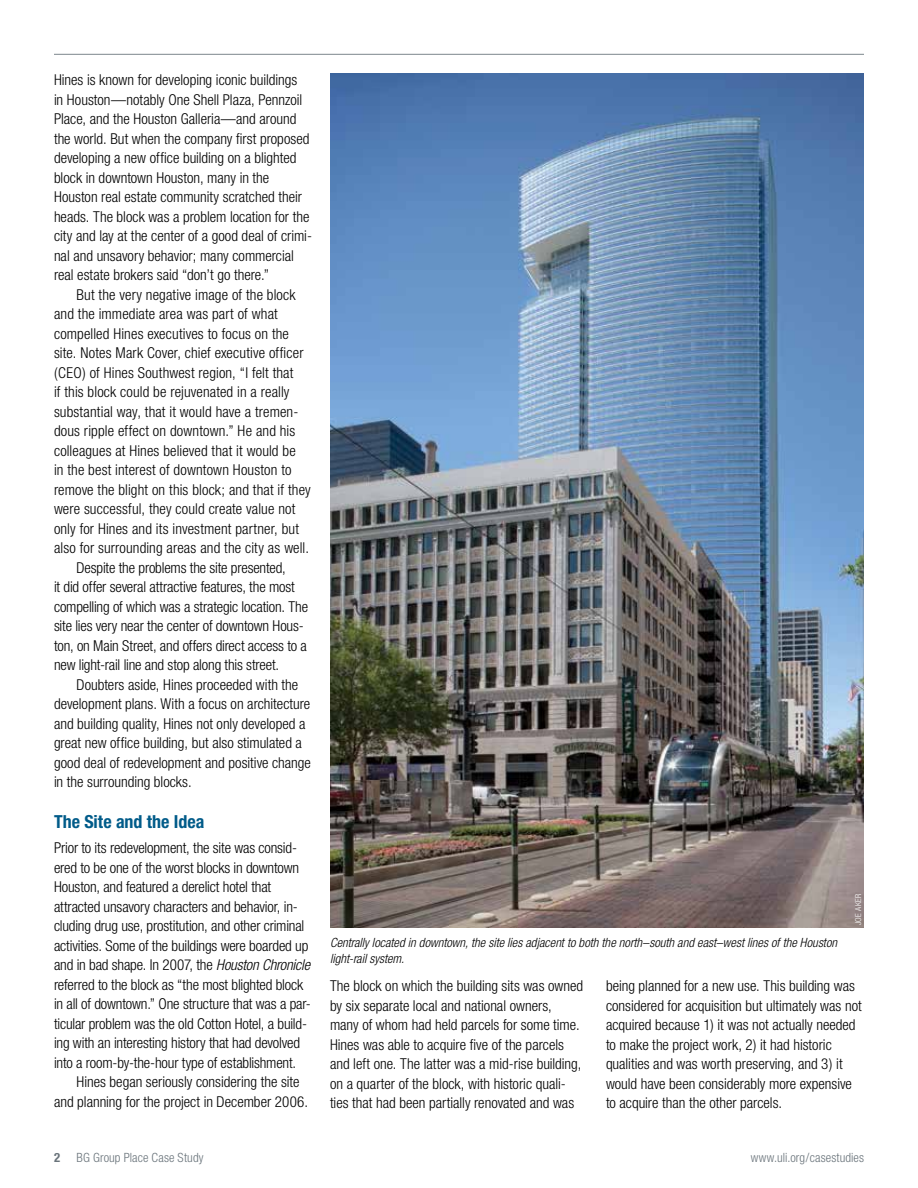
<style>
.page{position:relative;width:918px;height:1188px;background:#fff}
.page>*{position:absolute;margin:0;border:0;box-sizing:border-box;transform-origin:0 0}
.t1{font:700 condensed 18px "Helvetica Neue";color:#005b89}
.t2{font:300 condensed 15px/19.5px "Helvetica Neue";color:#000}
.t3{font:italic 300 condensed 12.75px/15.8px "Helvetica Neue";letter-spacing:.005em;color:#000}
.t4{font:300 condensed 12.75px "Helvetica Neue";letter-spacing:.01em;color:#6a747b}
.t5{font:700 condensed 12.75px "Helvetica Neue";color:#6a747b}
.t6{font:300 condensed 8.25px "Helvetica Neue";letter-spacing:.045em;color:#fff}
.s1{font-style:italic}
</style>
<div class="page">
<hr style="left:54px;top:54px;width:810px;height:1px;background:#949ca1">
<img style="left:330px;top:74px;width:534px;height:854px">
<p class="t2" style="left:54px;top:70px;width:260px">Hines is known for developing iconic buildings<br>in Houston—notably One Shell Plaza, Pennzoil Place, and the Houston Galleria—and around the world. But when the company first proposed developing a new office building on a blighted block in downtown Houston, many in the Houston real estate community scratched their heads. The block was a problem location for the city and lay at the center of a good deal of crimi&shy;nal and unsavory behavior; many commercial real estate brokers said “don’t go there.”</p>
<p class="t2" style="left:76px;top:285px;width:221px">But the very negative image of the block</p>
<p class="t2" style="left:54px;top:304px;width:225px">and the immediate area was part of what</p>
<p class="t2" style="left:54px;top:324px;width:237px">compelled Hines executives to focus on the</p>
<p class="t2" style="left:54px;top:343px;width:251px">site. Notes Mark Cover, chief executive officer</p>
<p class="t2" style="left:54px;top:363px;width:241px">(CEO) of Hines Southwest region, “I felt that</p>
<p class="t2" style="left:54px;top:382px;width:237px">if this block could be rejuvenated in a really</p>
<p class="t2" style="left:54px;top:402px;width:246px">substantial way, that it would have a tremen-</p>
<p class="t2" style="left:54px;top:421px;width:243px">dous ripple effect on downtown.” He and his</p>
<p class="t2" style="left:54px;top:441px;width:243px">colleagues at Hines believed that it would be</p>
<p class="t2" style="left:54px;top:460px;width:239px">in the best interest of downtown Houston to</p>
<p class="t2" style="left:54px;top:480px;width:258px">remove the blight on this block; and that if they</p>
<p class="t2" style="left:54px;top:499px;width:243px">were successful, they could create value not</p>
<p class="t2" style="left:54px;top:519px;width:247px">only for Hines and its investment partner, but</p>
<p class="t2" style="left:54px;top:538px;width:256px">also for surrounding areas and the city as well.</p>
<p class="t2" style="left:76px;top:558px;width:211px">Despite the problems the site presented,</p>
<p class="t2" style="left:54px;top:577px;width:242px">it did offer several attractive features, the most</p>
<p class="t2" style="left:54px;top:597px;width:256px">compelling of which was a strategic location. The</p>
<p class="t2" style="left:54px;top:616px;width:251px">site lies very near the center of downtown Hous-</p>
<p class="t2" style="left:54px;top:636px;width:254px">ton, on Main Street, and offers direct access to a</p>
<p class="t2" style="left:54px;top:655px;width:227px">new light-rail line and stop along this street.</p>
<p class="t2" style="left:76px;top:675px;width:223px">Doubters aside, Hines proceeded with the</p>
<p class="t2" style="left:54px;top:694px;width:258px">development plans. With a focus on architecture</p>
<p class="t2" style="left:54px;top:714px;width:253px">and building quality, Hines not only developed a</p>
<p class="t2" style="left:54px;top:733px;width:250px">great new office building, but also stimulated a</p>
<p class="t2" style="left:54px;top:753px;width:258px">good deal of redevelopment and positive change</p>
<p class="t2" style="left:54px;top:772px;width:139px">in the surrounding blocks.</p>
<p class="t1" style="left:54px;top:811px;width:152px">The Site and the Idea</p>
<p class="t2" style="left:54px;top:838px;width:245px">Prior to its redevelopment, the site was consid-</p>
<p class="t2" style="left:54px;top:858px;width:247px">ered to be one of the worst blocks in downtown</p>
<p class="t2" style="left:54px;top:877px;width:219px">Houston, and featured a derelict hotel that</p>
<p class="t2" style="left:54px;top:897px;width:245px">attracted unsavory characters and behavior, in-</p>
<p class="t2" style="left:54px;top:916px;width:252px">cluding drug use, prostitution, and other criminal</p>
<p class="t2" style="left:54px;top:936px;width:256px">activities. Some of the buildings were boarded up</p>
<p class="t2" style="left:54px;top:955px;width:258px">and in bad shape. In 2007, the <span class="s1">Houston Chronicle</span></p>
<p class="t2" style="left:54px;top:975px;width:251px">referred to the block as “the most blighted block</p>
<p class="t2" style="left:54px;top:994px;width:258px">in all of downtown.” One structure that was a par-</p>
<p class="t2" style="left:54px;top:1014px;width:255px">ticular problem was the old Cotton Hotel, a build-</p>
<p class="t2" style="left:54px;top:1033px;width:248px">ing with an interesting history that had devolved</p>
<p class="t2" style="left:54px;top:1053px;width:244px">into a room-by-the-hour type of establishment.</p>
<p class="t2" style="left:76px;top:1072px;width:225px">Hines began seriously considering the site</p>
<p class="t2" style="left:54px;top:1092px;width:256px">and planning for the project in December 2006.</p>
<p class="t3" style="left:330px;top:934px;width:509px">Centrally located in downtown, the site lies adjacent to both the north–south and east–west lines of the Houston light-rail system.</p>
<p class="t6" style="left:853px;top:925px;width:33px;rotate:-90deg">JOE AKER</p>
<p class="t2" style="left:330px;top:976px;width:255px">The block on which the building sits was owned by six separate local and national owners, many of whom had held parcels for some time.<br>Hines was able to acquire five of the parcels and left one. The latter was a mid-rise building, on a quarter of the block, with historic quali&shy;ties that had been partially renovated and was</p>
<p class="t2" style="left:606px;top:976px;width:257px">being planned for a new use. This building was considered for acquisition but ultimately was not acquired because 1) it was not actually needed to make the project work, 2) it had historic qualities and was worth preserving, and 3) it would have been considerably more expensive to acquire than the other parcels.</p>
<p class="t5" style="left:54px;top:1150px;width:8px">2</p>
<p class="t4" style="left:77px;top:1150px;width:129px">BG Group Place Case Study</p>
<p class="t4" style="left:751px;top:1150px;width:115px">www.uli.org/casestudies</p>
</div>
